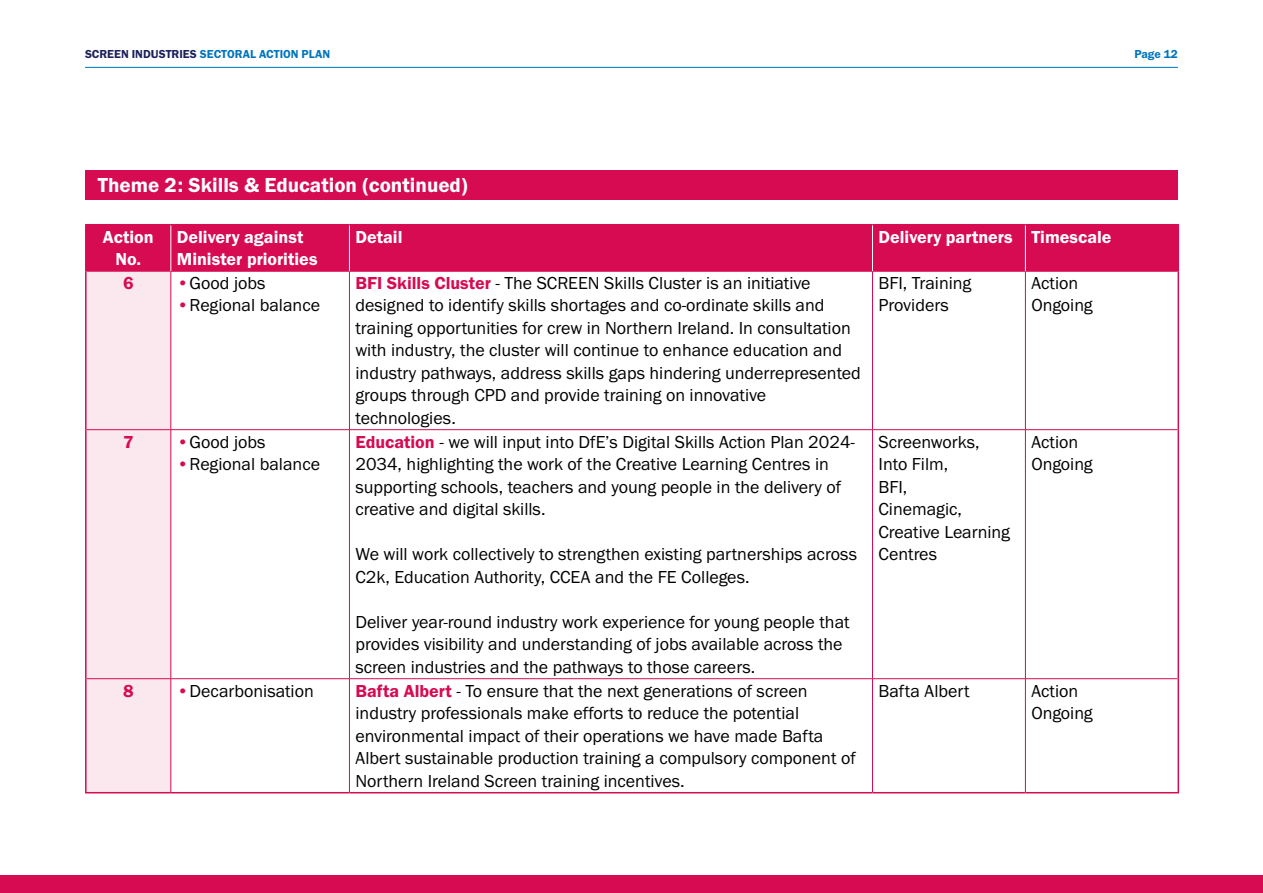
<style>
.page{position:relative;width:1263px;height:893px;background:#fff}
.page>*{position:absolute;margin:0;border:0;box-sizing:border-box;transform-origin:0 0}
.t1{font:21px "Franklin Gothic URW Dem";color:#fff}
.P_-_Body{font:18px/22.5px "Franklin Gothic URW Boo";color:#000}
.P_-_Body-2{font:18px/22.5px "Franklin Gothic URW Dem";color:#fff;text-align:center}
.P_-_Bullets{font:18px "Franklin Gothic URW Boo";color:#000}
.P_-_Body-3{font:18px "Franklin Gothic URW Dem";color:#d60b52}
.t2{font:12px "Franklin Gothic URW Dem";color:#0075bc}
.s1{color:#1c205c}
.s2{font-family:"Franklin Gothic URW Dem";color:#d60b52}
</style>
<div class="page">
<hr style="left:85px;top:67px;width:1093px;height:1px;background:#0075bc">
<div style="left:0;top:876px;width:1263px;height:17px;background:#d60b52"></div>
<div style="left:85px;top:170px;width:1093px;height:30px;background:#d60b52"></div>
<div style="left:87px;top:225px;width:1090px;height:46px;background:#d60b52"></div>
<div style="left:87px;top:272px;width:84px;height:520px;background:#fbe7ee"></div>
<hr style="left:87px;top:271px;width:84px;height:1px;background:#d60b52">
<hr style="left:171px;top:271px;width:178px;height:1px;background:#d60b52">
<hr style="left:349px;top:271px;width:523px;height:1px;background:#d60b52">
<hr style="left:872px;top:271px;width:153px;height:1px;background:#d60b52">
<hr style="left:1025px;top:271px;width:152px;height:1px;background:#d60b52">
<hr style="left:171px;top:271px;width:1px;height:158px;background:#d60b52">
<hr style="left:349px;top:271px;width:1px;height:158px;background:#d60b52">
<hr style="left:872px;top:271px;width:1px;height:158px;background:#d60b52">
<hr style="left:1025px;top:271px;width:1px;height:158px;background:#d60b52">
<hr style="left:87px;top:429px;width:84px;height:1px;background:#d60b52">
<hr style="left:171px;top:429px;width:178px;height:1px;background:#d60b52">
<hr style="left:171px;top:430px;width:1px;height:248px;background:#d60b52">
<hr style="left:349px;top:429px;width:523px;height:1px;background:#d60b52">
<hr style="left:349px;top:430px;width:1px;height:248px;background:#d60b52">
<hr style="left:872px;top:429px;width:153px;height:1px;background:#d60b52">
<hr style="left:872px;top:430px;width:1px;height:248px;background:#d60b52">
<hr style="left:1025px;top:429px;width:152px;height:1px;background:#d60b52">
<hr style="left:1025px;top:430px;width:1px;height:248px;background:#d60b52">
<hr style="left:87px;top:678px;width:84px;height:1px;background:#d60b52">
<hr style="left:171px;top:678px;width:178px;height:1px;background:#d60b52">
<hr style="left:171px;top:679px;width:1px;height:113px;background:#d60b52">
<hr style="left:349px;top:678px;width:523px;height:1px;background:#d60b52">
<hr style="left:349px;top:679px;width:1px;height:113px;background:#d60b52">
<hr style="left:872px;top:678px;width:153px;height:1px;background:#d60b52">
<hr style="left:872px;top:679px;width:1px;height:113px;background:#d60b52">
<hr style="left:1025px;top:678px;width:152px;height:1px;background:#d60b52">
<hr style="left:1025px;top:679px;width:1px;height:113px;background:#d60b52">
<hr style="left:85px;top:224px;width:86px;height:1px;background:#d60b52">
<hr style="left:85px;top:225px;width:2px;height:46px;background:#d60b52">
<hr style="left:171px;top:224px;width:178px;height:1px;background:#d60b52">
<hr style="left:349px;top:224px;width:523px;height:1px;background:#d60b52">
<hr style="left:872px;top:224px;width:153px;height:1px;background:#d60b52">
<hr style="left:1025px;top:224px;width:154px;height:1px;background:#d60b52">
<hr style="left:1177px;top:225px;width:2px;height:46px;background:#d60b52">
<hr style="left:85px;top:271px;width:2px;height:159px;background:#d60b52">
<hr style="left:1177px;top:271px;width:2px;height:159px;background:#d60b52">
<hr style="left:85px;top:430px;width:2px;height:249px;background:#d60b52">
<hr style="left:1177px;top:430px;width:2px;height:249px;background:#d60b52">
<hr style="left:85px;top:679px;width:2px;height:113px;background:#d60b52">
<hr style="left:1177px;top:679px;width:2px;height:113px;background:#d60b52">
<hr style="left:85px;top:792px;width:86px;height:1px;background:#d60b52">
<hr style="left:171px;top:792px;width:178px;height:1px;background:#d60b52">
<hr style="left:349px;top:792px;width:523px;height:1px;background:#d60b52">
<hr style="left:872px;top:792px;width:153px;height:1px;background:#d60b52">
<hr style="left:1025px;top:792px;width:154px;height:1px;background:#d60b52">
<hr style="left:171px;top:225px;width:1px;height:46px;background:#fff">
<hr style="left:349px;top:225px;width:1px;height:46px;background:#fff">
<hr style="left:872px;top:225px;width:1px;height:46px;background:#fff">
<hr style="left:1025px;top:225px;width:1px;height:46px;background:#fff">
<p class="t2" style="left:85px;top:46px;width:247px"><span class="s1">SCREEN INDUSTRIES</span> SECTORAL ACTION PLAN</p>
<p class="t2" style="left:1134px;top:46px;width:45px">Page 12</p>
<p class="t1" style="left:98px;top:172px;width:371px">Theme 2: Skills &amp; Education (continued)</p>
<p class="P_-_Body-2" style="left:103px;top:225px;width:52px">Action<br>No.</p>
<p class="P_-_Body-2" style="left:177px;top:225px;width:142px;text-align:left">Delivery against<br>Minister priorities</p>
<p class="P_-_Body-2" style="left:355px;top:225px;width:49px">Detail</p>
<p class="P_-_Body-2" style="left:878px;top:225px;width:136px">Delivery partners</p>
<p class="P_-_Body-2" style="left:1031px;top:225px;width:82px">Timescale</p>
<p class="P_-_Body-3" style="left:123px;top:272px;width:12px">6</p>
<p class="P_-_Bullets" style="left:177px;top:271px;width:90px"><span class="s2">•</span>Good jobs</p>
<p class="P_-_Bullets" style="left:177px;top:294px;width:145px"><span class="s2">•</span>Regional balance</p>
<p class="P_-_Body" style="left:355px;top:271px;width:507px"><span class="s2">BFI Skills Cluster</span> - The SCREEN Skills Cluster is an initiative designed to identify skills shortages and co-ordinate skills and training opportunities for crew in Northern Ireland. In consultation with industry, the cluster will continue to enhance education and industry pathways, address skills gaps hindering underrepresented groups through CPD and provide training on innovative technologies.</p>
<p class="P_-_Body" style="left:878px;top:271px;width:94px">BFI, Training<br>Providers</p>
<p class="P_-_Body" style="left:1031px;top:271px;width:48px">Action</p>
<p class="P_-_Body" style="left:1031px;top:294px;width:63px">Ongoing</p>
<p class="P_-_Body-3" style="left:123px;top:431px;width:12px">7</p>
<p class="P_-_Bullets" style="left:177px;top:430px;width:90px"><span class="s2">•</span>Good jobs</p>
<p class="P_-_Bullets" style="left:177px;top:453px;width:145px"><span class="s2">•</span>Regional balance</p>
<p class="P_-_Body" style="left:355px;top:430px;width:501px"><span class="s2">Education</span> - we will input into DfE’s Digital Skills Action Plan 2024- 2034, highlighting the work of the Creative Learning Centres in supporting schools, teachers and young people in the delivery of creative and digital skills.</p>
<p class="P_-_Body" style="left:355px;top:543px;width:503px">We will work collectively to strengthen existing partnerships across<br>C2k, Education Authority, CCEA and the FE Colleges.</p>
<p class="P_-_Body" style="left:355px;top:610px;width:496px">Deliver year-round industry work experience for young people that provides visibility and understanding of jobs available across the screen industries and the pathways to those careers.</p>
<p class="P_-_Body" style="left:878px;top:430px;width:103px">Screenworks,</p>
<p class="P_-_Body" style="left:878px;top:453px;width:71px">Into Film,</p>
<p class="P_-_Body" style="left:878px;top:475px;width:30px">BFI,</p>
<p class="P_-_Body" style="left:878px;top:498px;width:85px">Cinemagic,</p>
<p class="P_-_Body" style="left:878px;top:520px;width:133px">Creative Learning<br>Centres</p>
<p class="P_-_Body" style="left:1031px;top:430px;width:48px">Action</p>
<p class="P_-_Body" style="left:1031px;top:453px;width:63px">Ongoing</p>
<p class="P_-_Body-3" style="left:123px;top:680px;width:12px">8</p>
<p class="P_-_Bullets" style="left:177px;top:679px;width:138px"><span class="s2">•</span>Decarbonisation</p>
<p class="P_-_Body" style="left:355px;top:679px;width:502px"><span class="s2">Bafta Albert</span> - To ensure that the next generations of screen industry professionals make efforts to reduce the potential environmental impact of their operations we have made Bafta Albert sustainable production training a compulsory component of Northern Ireland Screen training incentives.</p>
<p class="P_-_Body" style="left:878px;top:679px;width:93px">Bafta Albert</p>
<p class="P_-_Body" style="left:1031px;top:679px;width:48px">Action</p>
<p class="P_-_Body" style="left:1031px;top:702px;width:63px">Ongoing</p>
</div>
